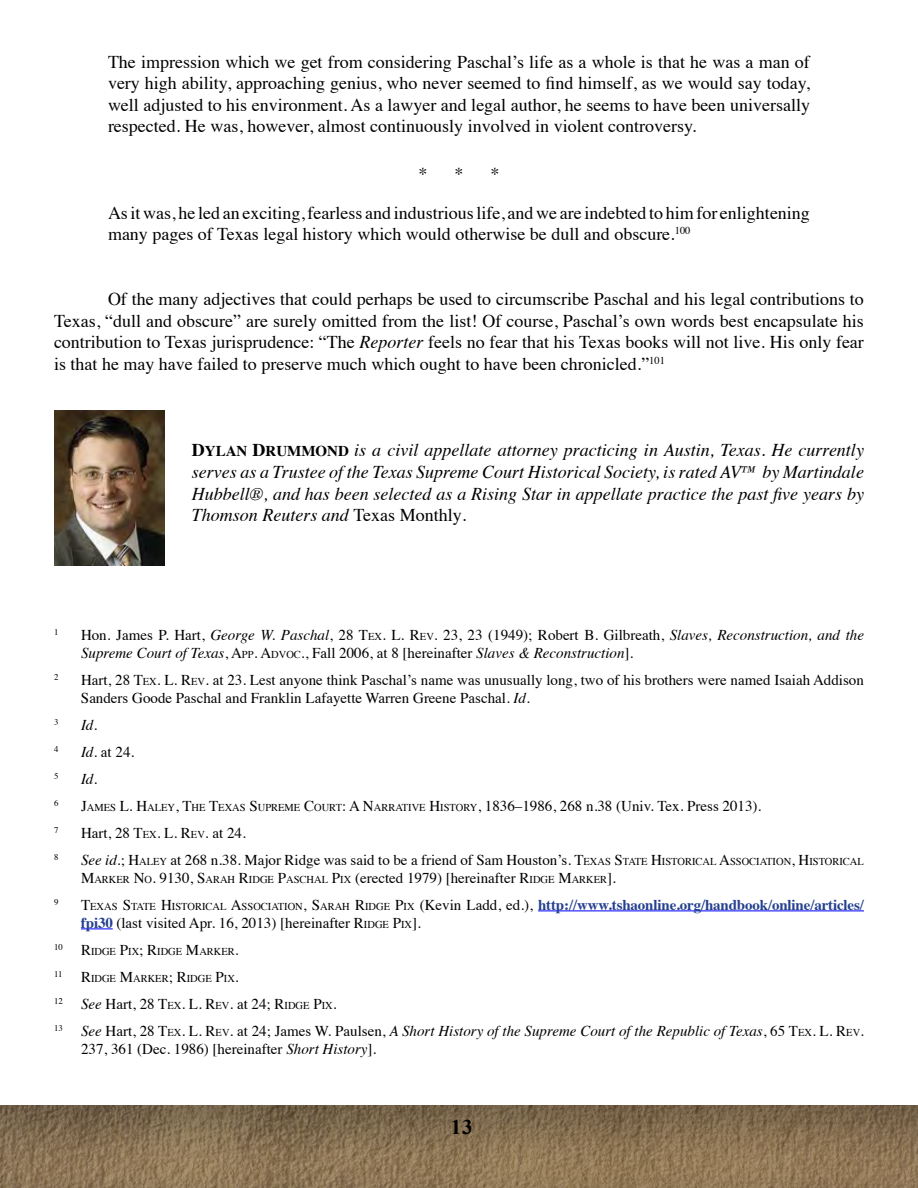
<style>
.page{position:relative;width:918px;height:1188px;background:#fff}
.page>*{position:absolute;margin:0;border:0;box-sizing:border-box;transform-origin:0 0}
.t1{font:700 21px "Times New Roman";color:#000}
.t2{font:18px/21.6px "Times";color:#000;text-align:justify}
.t3{font:italic 18px/21.6px "Times";color:#000;text-align:justify}
.t4{font:15px/18px "Times";color:#000}
.t5{font:italic 15px/18px "Times";color:#000}
.t6{font:700 15px/18px "Times";letter-spacing:-.01em;color:#25408f}
.t7{font:10.5px "Times";color:#000}
.t8{font:8.7px "Times";color:#000}
.s1{font-style:italic}
.s2{font-weight:700;font-style:normal}
.s3{font-weight:700;font-style:normal;font-size:15px}
.s4{font-style:normal}
.s5{font-style:normal;font-size:10.5px}
.s6{font-style:inherit}
.s7{font-size:10.5px}
.s8{font-size:15px}
.s9{font-weight:400;color:#000}
.s10{font-weight:400;font-size:10.5px;color:#000}
</style>
<div class="page">
<div style="left:0;top:1095px;width:918px;height:93px;background:#000;opacity:.5"></div>
<hr style="left:538px;top:910px;width:326px;height:1px;background:#00f">
<hr style="left:81px;top:928px;width:32px;height:1px;background:#00f">
<img style="left:54px;top:410px;width:111px;height:156px">
<p class="t2" style="left:108px;top:49px;width:704px">The impression which we get from considering Paschal’s life as a whole is that he was a man of very high ability, approaching genius, who never seemed to find himself, as we would say today, well adjusted to his environment. As a lawyer and legal author, he seems to have been universally respected. He was, however, almost continuously involved in violent controversy.</p>
<p class="t2" style="left:418px;top:162px;width:46px">* *</p>
<p class="t2" style="left:108px;top:153px;width:703px;line-height:38.7px;text-indent:382px">*<br>As it was, he led an exciting, fearless and industrious life, and we are indebted to him for enlightening</p>
<p class="t2" style="left:108px;top:222px;width:584px">many pages of Texas legal history which would otherwise be dull and obscure.<sup>100</sup></p>
<p class="t2" style="left:54px;top:287px;width:811px;text-indent:54px">Of the many adjectives that could perhaps be used to circumscribe Paschal and his legal contributions to Texas, “dull and obscure” are surely omitted from the list! Of course, Paschal’s own words best encapsulate his contribution to Texas jurisprudence: “The <span class="s1">Reporter</span> feels no fear that his Texas books will not live. His only fear is that he may have failed to preserve much which ought to have been chronicled.”<sup>101</sup></p>
<p class="t3" style="left:192px;top:438px;width:674px"><span class="s2">D</span><span class="s3">YLAN</span> <span class="s2">D</span><span class="s3">RUMMOND</span> is a civil appellate attorney practicing in Austin, Texas. He currently serves as a Trustee of the Texas Supreme Court Historical Society, is rated AV™ by Martindale Hubbell®, and has been selected as a Rising Star in appellate practice the past five years by Thomson Reuters and <span class="s4">Texas Monthly</span>.</p>
<p class="t8" style="left:54px;top:624px;width:6px">1</p>
<p class="t5" style="left:81px;top:625px;width:785px"><span class="s4">Hon. James P. Hart,</span> George W. Paschal<span class="s4">, 28</span> <span class="s4">T</span><span class="s5">EX</span><span class="s4">. L. R</span><span class="s5">EV</span><span class="s4">.</span> <span class="s4">23, 23 (1949); Robert B. Gilbreath,</span> Slaves, Reconstruction, and the<br>Supreme Court of Texas<span class="s4">,</span> <span class="s4">A</span><span class="s5">PP</span><span class="s4">. A</span><span class="s5">DVOC</span><span class="s4">., Fall 2006, at 8 [hereinafter</span> Slaves &amp; Reconstruction<span class="s4">].</span></p>
<p class="t8" style="left:54px;top:669px;width:6px">2</p>
<p class="t4" style="left:81px;top:670px;width:785px">Hart, 28 <span class="s6">T</span><span class="s7">EX</span><span class="s6">. L. R</span><span class="s7">EV</span><span class="s6">.</span> at 23. Lest anyone think Paschal’s name was unusually long, two of his brothers were named Isaiah Addison<br>Sanders Goode Paschal and Franklin Lafayette Warren Greene Paschal. <span class="s1">Id.</span></p>
<p class="t8" style="left:54px;top:714px;width:6px">3</p>
<p class="t5" style="left:81px;top:715px;width:18px">Id.</p>
<p class="t8" style="left:54px;top:741px;width:6px">4</p>
<p class="t4" style="left:81px;top:742px;width:55px"><span class="s1">Id.</span> at 24.</p>
<p class="t8" style="left:54px;top:768px;width:6px">5</p>
<p class="t5" style="left:81px;top:769px;width:18px">Id.</p>
<p class="t8" style="left:54px;top:795px;width:6px">6</p>
<p class="t7" style="left:81px;top:798px;width:301px"><span class="s8">J</span>AMES <span class="s8">L. H</span>ALEY<span class="s8">, T</span>HE <span class="s8">T</span>EXAS <span class="s8">S</span>UPREME <span class="s8">C</span>OURT <span class="s8">: A N</span>ARRAT</p>
<p class="t4" style="left:408px;top:796px;width:355px"><span class="s7">IVE</span> <span class="s6">H</span><span class="s7">ISTORY</span>, 1836–1986, 268 n.38 (Univ. Tex. Press 2013).</p>
<p class="t8" style="left:54px;top:822px;width:6px">7</p>
<p class="t4" style="left:81px;top:823px;width:166px">Hart, 28 <span class="s6">T</span><span class="s7">EX</span><span class="s6">. L. R</span><span class="s7">EV</span>. at 24<span class="s1">.</span></p>
<p class="t8" style="left:54px;top:849px;width:6px">8</p>
<p class="t4" style="left:81px;top:850px;width:777px"><span class="s1">See id.</span>; <span class="s6">H</span><span class="s7">ALEY</span> at 268 n.38. Major Ridge was said to be a friend of Sam Houston’s. <span class="s6">T</span><span class="s7">EXAS</span> <span class="s6">S</span><span class="s7">TATE</span> <span class="s6">H</span><span class="s7">ISTORICAL</span> <span class="s6">A</span><span class="s7">SSOCIATION</span><span class="s6">, H</span><span class="s7">ISTORICAL</span></p>
<p class="t7" style="left:81px;top:870px;width:133px"><span class="s8">M</span>ARKER <span class="s8">N</span>O<span class="s8">. 9130, S</span>ARAH</p>
<p class="t4" style="left:239px;top:868px;width:379px"><span class="s6">R</span><span class="s7">IDGE</span> <span class="s6">P</span><span class="s7">ASCHAL</span> <span class="s6">P</span><span class="s7">IX</span> <span class="s6">(</span>erected 1979) [hereinafter <span class="s6">R</span><span class="s7">IDGE</span> <span class="s6">M</span><span class="s7">ARKER</span><span class="s6">].</span></p>
<p class="t8" style="left:54px;top:894px;width:6px">9</p>
<p class="t7" style="left:81px;top:897px;width:248px"><span class="s8">T</span>EXAS <span class="s8">S</span>TATE <span class="s8">H</span>ISTORICAL <span class="s8">A</span>SSOCIATION<span class="s8">, S</span>ARAH</p>
<p class="t6" style="left:81px;top:894px;width:784px;text-indent:274px"><span class="s9">R</span><span class="s10">IDGE</span> <span class="s9">P</span><span class="s10">IX</span> <span class="s9">(</span><span class="s9">Kevin Ladd, ed.)</span><span class="s9">,</span> http://www.tshaonline.org/handbook/online/articles/ fpi30 <span class="s9">(last visited Apr. 16, 2013) [hereinafter</span> <span class="s9">R</span><span class="s10">IDGE</span> <span class="s9">P</span><span class="s10">IX</span><span class="s9">]</span><span class="s9">.</span></p>
<p class="t7" style="left:54px;top:942px;width:186px"><sup>10</sup> <span class="s8">R</span>IDGE <span class="s8">P</span>IX<span class="s8">; R</span>IDGE <span class="s8">M</span>ARKER<span class="s8">.</span></p>
<p class="t7" style="left:54px;top:969px;width:186px"><sup>11</sup> <span class="s8">R</span>IDGE <span class="s8">M</span>ARKER<span class="s8">; R</span>IDGE <span class="s8">P</span>IX<span class="s8">.</span></p>
<p class="t5" style="left:54px;top:989px;width:811px;line-height:27px"><sup>12</sup> See <span class="s4">Hart, 28</span> <span class="s4">T</span><span class="s5">EX</span><span class="s4">. L. R</span><span class="s5">EV</span><span class="s4">. at 24;</span> <span class="s4">R</span><span class="s5">IDGE</span> <span class="s4">P</span><span class="s5">IX</span><span class="s4">.<br></span><sup>13</sup> See <span class="s4">Hart, 28</span> <span class="s4">T</span><span class="s5">EX</span><span class="s4">. L. R</span><span class="s5">EV</span><span class="s4">. at 24; James W. Paulsen,</span> A Short History of the Supreme Court of the Republic of Texas<span class="s4">, 65</span> <span class="s4">T</span><span class="s5">EX</span><span class="s4">. L. R</span><span class="s5">EV</span><span class="s4">.</span></p>
<p class="t4" style="left:81px;top:1039px;width:297px"><span class="s6">237, 361</span> (Dec. 1986) [hereinafter <span class="s1">Short History</span>].</p>
<p class="t1" style="left:451px;top:1112px;width:24px">13</p>
</div>
